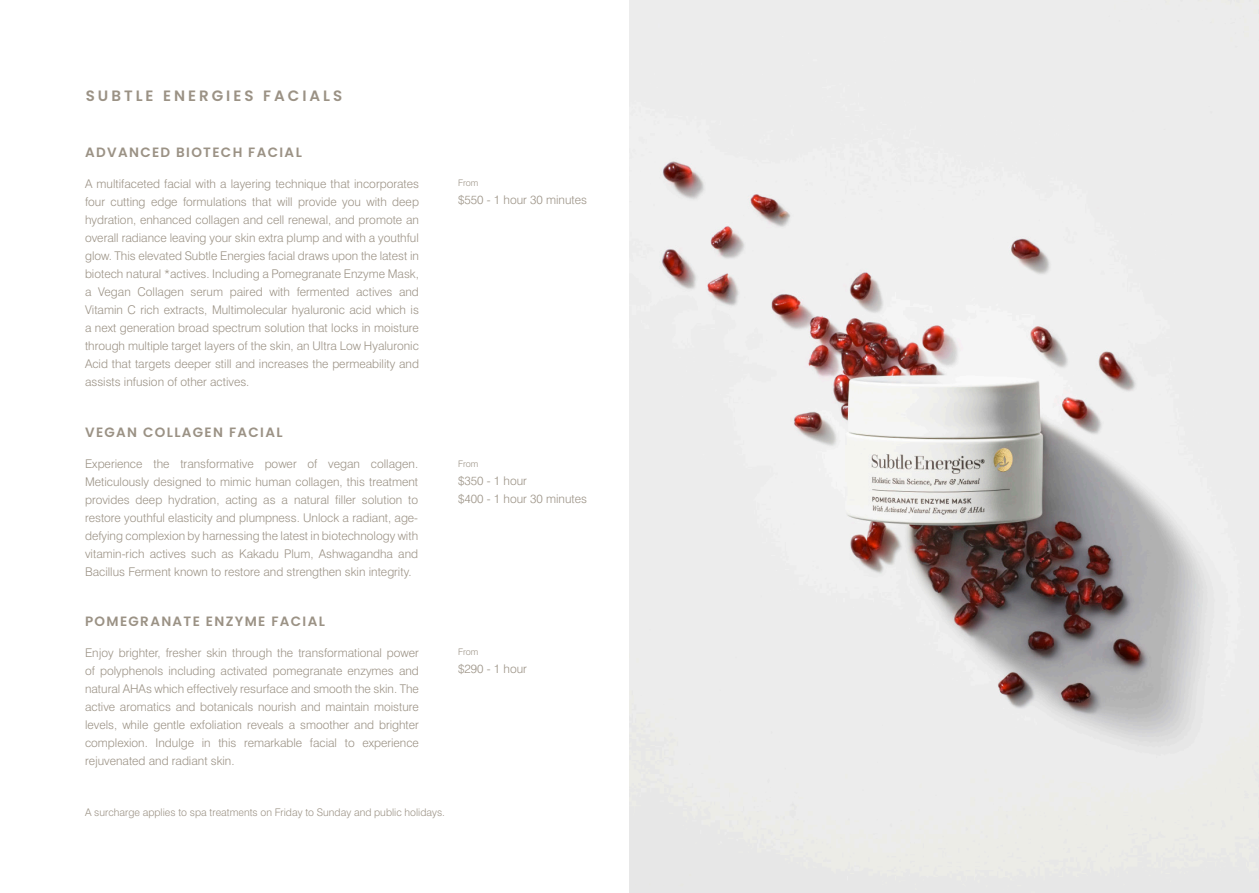
<style>
.page{position:relative;width:1259px;height:893px;background:#fff}
.page>*{position:absolute;margin:0;border:0;box-sizing:border-box;transform-origin:0 0}
.t1{font:600 15px "Poppins";letter-spacing:.2em;color:#9b9285}
.t2{font:600 13.5px "Poppins";letter-spacing:.1em;color:#9b9285}
.t3{font:300 12px/18px "Swiss 721 BT";color:#9b9285;text-align:justify}
.t4{font:300 10.5px "Swiss 721 BT";color:#9b9285}
.t5{font:300 9px "Swiss 721 BT";color:#9b9285}
</style>
<div class="page">
<img style="left:629px;top:0;width:630px;height:893px">
<p class="t1" style="left:86px;top:87px;width:258px">SUBTLE ENERGIES FACIALS</p>
<p class="t2" style="left:85px;top:145px;width:218px">ADVANCED BIOTECH FACIAL</p>
<p class="t3" style="left:85px;top:175px;width:335px">A multifaceted facial with a layering technique that incorporates four cutting edge formulations that will provide you with deep hydration, enhanced collagen and cell renewal, and promote an overall radiance leaving your skin extra plump and with a youthful glow. This elevated Subtle Energies facial draws upon the latest in biotech natural *actives. Including a Pomegranate Enzyme Mask, a Vegan Collagen serum paired with fermented actives and Vitamin C rich extracts, Multimolecular hyaluronic acid which is a next generation broad spectrum solution that locks in moisture through multiple target layers of the skin, an Ultra Low Hyaluronic Acid that targets deeper still and increases the permeability and assists infusion of other actives.</p>
<p class="t5" style="left:458px;top:177px;width:22px">From</p>
<p class="t3" style="left:458px;top:190px;width:130px">$550 - 1 hour 30 minutes</p>
<p class="t2" style="left:85px;top:424px;width:199px">VEGAN COLLAGEN FACIAL</p>
<p class="t3" style="left:85px;top:455px;width:335px">Experience the transformative power of vegan collagen.<br>Meticulously designed to mimic human collagen, this treatment provides deep hydration, acting as a natural filler solution to restore youthful elasticity and plumpness. Unlock a radiant, age&shy;defying complexion by harnessing the latest in biotechnology with vitamin-rich actives such as Kakadu Plum, Ashwagandha and Bacillus Ferment known to restore and strengthen skin integrity.</p>
<p class="t2" style="left:85px;top:613px;width:241px">POMEGRANATE ENZYME FACIAL</p>
<p class="t3" style="left:85px;top:644px;width:335px">Enjoy brighter, fresher skin through the transformational power of polyphenols including activated pomegranate enzymes and natural AHAs which effectively resurface and smooth the skin. The active aromatics and botanicals nourish and maintain moisture levels, while gentle exfoliation reveals a smoother and brighter complexion. Indulge in this remarkable facial to experience rejuvenated and radiant skin.</p>
<p class="t5" style="left:458px;top:458px;width:22px">From</p>
<p class="t3" style="left:458px;top:471px;width:70px">$350 - 1 hour</p>
<p class="t3" style="left:458px;top:489px;width:130px">$400 - 1 hour 30 minutes</p>
<p class="t5" style="left:458px;top:646px;width:22px">From</p>
<p class="t3" style="left:458px;top:659px;width:70px">$290 - 1 hour</p>
<p class="t4" style="left:85px;top:805px;width:361px">A surcharge applies to spa treatments on Friday to Sunday and public holidays.</p>
</div>
